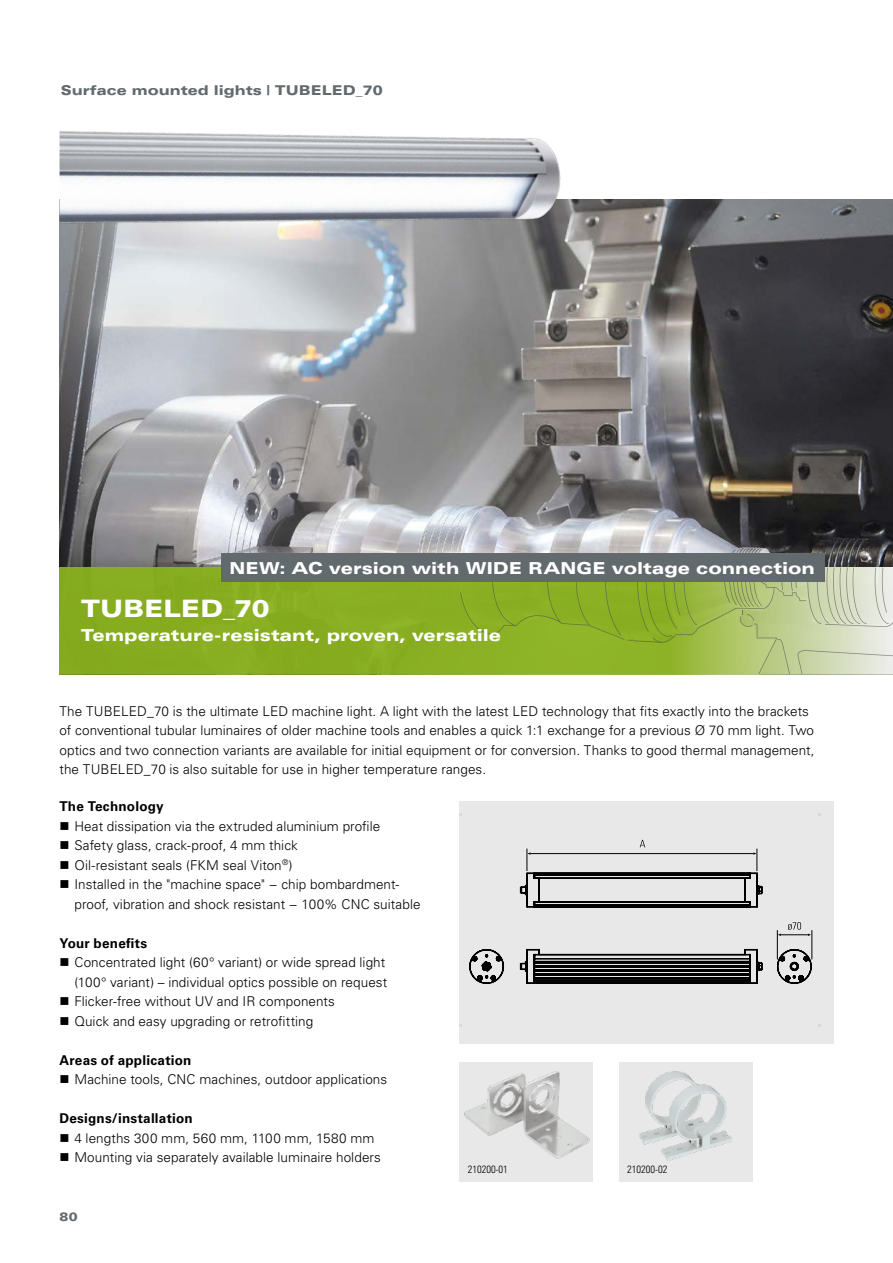
<style>
.page{position:relative;width:893px;height:1263px;background:#fff}
.page>*{position:absolute;margin:0;border:0;box-sizing:border-box;transform-origin:0 0}
.t1{font:900 expanded 24px "Univers LT Std";letter-spacing:-.015em;color:#fff}
.t2{font:900 expanded 16.5px "Univers LT Std";color:#fff}
.t3{font:300 13.5px/19.5px "Univers LT Std";letter-spacing:.005em;color:#000}
.t4{font:700 13.5px "Univers LT Std";letter-spacing:.015em;color:#000}
.t5{font:900 expanded 13.5px "Univers LT Std";color:#626a6e}
.t6{font:900 expanded 12px "Univers LT Std";color:#626a6e}
.t7{font:300 condensed 10.5px "Univers LT Std";color:#000}
</style>
<div class="page">
<img style="left:60px;top:200px;width:833px;height:368px">
<div style="left:60px;top:568px;width:833px;height:106px;background:#87ad20"></div>
<svg style="left:460px;top:567px;width:433px;height:107px"></svg>
<div style="left:459px;top:801px;width:374px;height:243px;background:#e9e8e9"></div>
<svg style="left:469px;top:840px;width:344px;height:144px"></svg>
<img style="left:891px;top:245px;width:2px;height:335px">
<img style="left:60px;top:131px;width:531px;height:135px">
<div style="left:459px;top:1062px;width:134px;height:119px;background:#e9e8e9"></div>
<img style="left:464px;top:1071px;width:126px;height:88px">
<div style="left:619px;top:1062px;width:134px;height:119px;background:#e9e8e9"></div>
<img style="left:639px;top:1071px;width:93px;height:90px">
<div style="left:221px;top:553px;width:604px;height:29px;background:#626a6e"></div>
<p class="t5" style="left:61px;top:82px;width:323px">Surface mounted lights | TUBELED_70</p>
<p class="t2" style="left:230px;top:558px;width:587px">NEW: AC version with WIDE RANGE voltage connection</p>
<h1 class="t1" style="left:81px;top:594px;width:190px">TUBELED_70</h1>
<p class="t2" style="left:81px;top:625px;width:422px">Temperature-resistant, proven, versatile</p>
<p class="t3" style="left:60px;top:701px;width:757px">The TUBELED_70 is the ultimate LED machine light. A light with the latest LED technology that fits exactly into the brackets of conventional tubular luminaires of older machine tools and enables a quick 1:1 exchange for a previous Ø 70 mm light. Two optics and two connection variants are available for initial equipment or for conversion. Thanks to good thermal management, the TUBELED_70 is also suitable for use in higher temperature ranges.</p>
<p class="t4" style="left:60px;top:799px;width:106px">The Technology</p>
<p class="t3" style="left:74px;top:816px;width:348px">Heat dissipation via the extruded aluminium profile Safety glass, crack-proof, 4 mm thick<br>Oil-resistant seals (FKM seal Viton<sup>®</sup>)<br>Installed in the "machine space" − chip bombardment&shy;proof, vibration and shock resistant − 100% CNC suitable</p>
<p class="t4" style="left:60px;top:935px;width:89px">Your benefits</p>
<p class="t3" style="left:74px;top:953px;width:314px">Concentrated light (60° variant) or wide spread light (100° variant) – individual optics possible on request Flicker-free without UV and IR components<br>Quick and easy upgrading or retrofitting</p>
<p class="t4" style="left:59px;top:1052px;width:133px">Areas of application</p>
<p class="t3" style="left:74px;top:1070px;width:314px">Machine tools, CNC machines, outdoor applications</p>
<p class="t4" style="left:59px;top:1111px;width:135px">Designs/installation</p>
<p class="t3" style="left:74px;top:1128px;width:308px">4 lengths 300 mm, 560 mm, 1100 mm, 1580 mm<br>Mounting via separately available luminaire holders</p>
<p class="t6" style="left:60px;top:1209px;width:20px">80</p>
<p class="t7" style="left:468px;top:1163px;width:42px">210200-01</p>
<p class="t7" style="left:627px;top:1163px;width:42px">210200-02</p>
</div>
